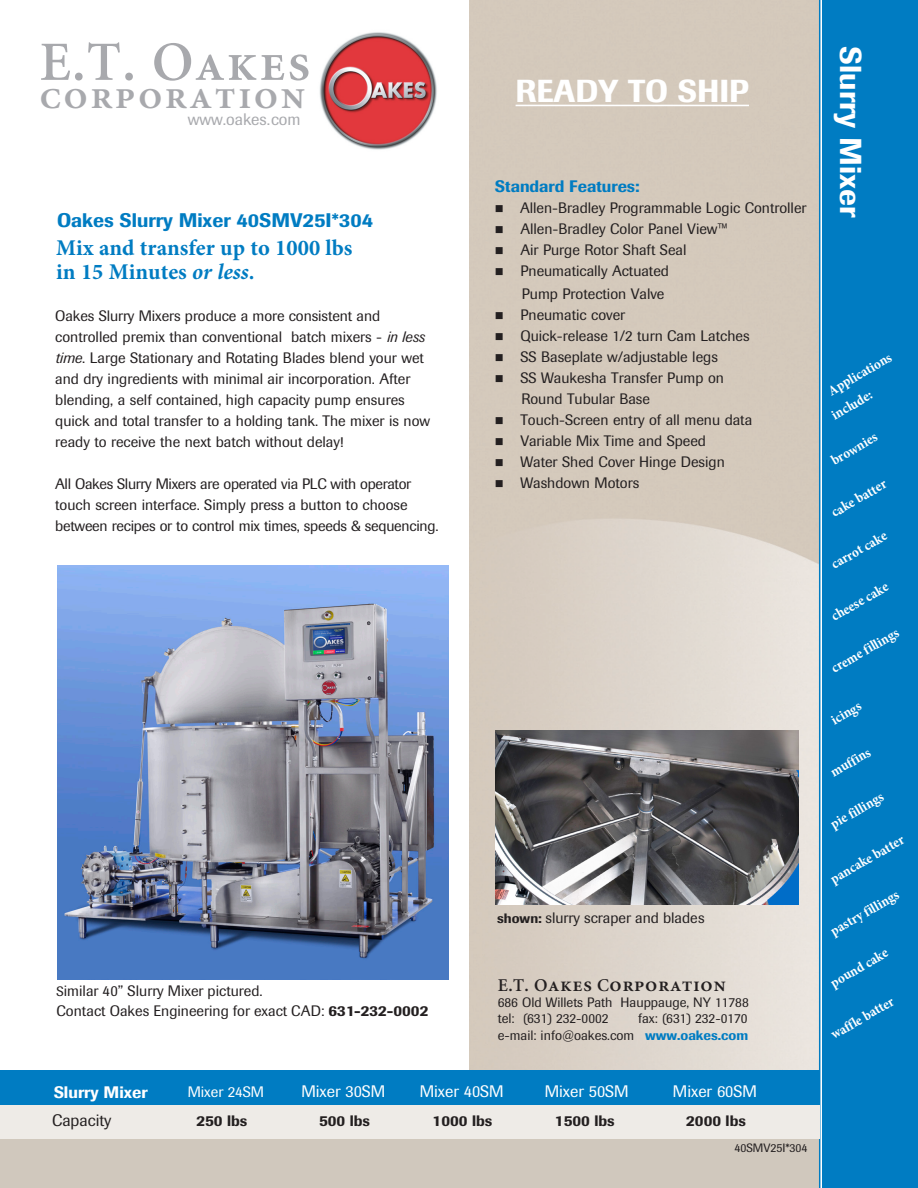
<style>
.page{position:relative;width:918px;height:1188px;background:#fff}
.page>*{position:absolute;margin:0;border:0;box-sizing:border-box;transform-origin:0 0}
.t1{font:55.5px "Minion Semibold SC";letter-spacing:.025em;color:#a8a9ad}
.t2{font:42px "Minion Semibold SC";letter-spacing:.05em;color:#a8a9ad}
.t3{font:500 31.5px "Imago";color:#fff}
.t4{font:500 30px "Imago";color:#fff}
.t5{font:700 22.5px "Minion Pro";color:#007cc2}
.t6{font:21px "Minion Semibold SC";letter-spacing:.025em;color:#231f20}
.t7{font:500 19.5px "Imago";color:#007cc2}
.t8{font:16.5px "Imago";color:#fff}
.t9{font:500 16.5px "Imago";color:#007cc2}
.t10{font:16.5px "Imago";color:#a8a9ad}
.t11{font:500 16.5px "Imago";color:#fff}
.t12{font:16.5px "Imago";color:#231f20}
.t13{font:15px/21px "Imago";color:#231f20}
.t14{font:500 15px "Imago";color:#231f20}
.t15{font:15px "Imago";color:#fff}
.t16{font:700 condensed 14.25px "Minion Pro";color:#fff}
.t17{font:13.5px "Imago";color:#231f20}
.t18{font:12px "Imago";color:#231f20}
.s1{font-style:italic}
.s2{font-size:13.5px}
.s3{font-weight:500}
.s4{font-weight:500;font-size:13.5px}
.s5{font-size:18px}
.s6{font-weight:500;color:#007cc2}
</style>
<div class="page">
<img style="left:469px;top:0;width:350px;height:1070px">
<div style="left:0;top:1136px;width:820px;height:52px;background:#d0c8bd"></div>
<div style="left:823px;top:0;width:95px;height:1188px;background:#007cc2"></div>
<hr style="left:516px;top:105px;width:233px;height:1px;background:#fff">
<div style="left:0;top:1070px;width:820px;height:36px;background:#007cc2"></div>
<hr style="left:819px;top:0;width:1px;height:1188px;background:#007cc2">
<img style="left:319px;top:32px;width:118px;height:118px">
<div style="left:0;top:1105px;width:820px;height:34px;background:#eeebe7"></div>
<img style="left:57px;top:566px;width:391px;height:413px">
<img style="left:496px;top:730px;width:302px;height:175px">
<p class="t1" style="left:40px;top:34px;width:272px">E.T. Oakes</p>
<p class="t2" style="left:40px;top:73px;width:267px">corporation</p>
<p class="t10" style="left:188px;top:109px;width:114px">www.oakes.com</p>
<p class="t7" style="left:57px;top:208px;width:318px">Oakes Slurry Mixer 40SMV25I*304</p>
<p class="t5" style="left:56px;top:232px;width:298px">Mix and transfer up to 1000 lbs</p>
<p class="t5" style="left:56px;top:256px;width:200px">in 15 Minutes <span class="s1">or less</span>.</p>
<p class="t13" style="left:55px;top:305px;width:376px">Oakes Slurry Mixers produce a more consistent and controlled premix than conventional batch mixers - <span class="s1">in less time</span>. Large Stationary and Rotating Blades blend your wet and dry ingredients with minimal air incorporation. After blending, a self contained, high capacity pump ensures quick and total transfer to a holding tank. The mixer is now ready to receive the next batch without delay!</p>
<p class="t13" style="left:55px;top:473px;width:385px">All Oakes Slurry Mixers are operated via PLC with operator touch screen interface. Simply press a button to choose between recipes or to control mix times, speeds &amp; sequencing.</p>
<p class="t3" style="left:516px;top:72px;width:235px">READY TO SHIP</p>
<p class="t9" style="left:495px;top:176px;width:146px">Standard Features:</p>
<p class="t13" style="left:495px;top:198px;width:313px">■ Allen-Bradley Programmable Logic Controller</p>
<p class="t13" style="left:495px;top:219px;width:234px">■ Allen-Bradley Color Panel View™</p>
<p class="t13" style="left:495px;top:240px;width:193px">■ Air Purge Rotor Shaft Seal</p>
<p class="t13" style="left:495px;top:261px;width:176px">■ Pneumatically Actuated</p>
<p class="t13" style="left:522px;top:283px;width:144px">Pump Protection Valve</p>
<p class="t13" style="left:495px;top:304px;width:132px">■ Pneumatic cover</p>
<p class="t13" style="left:495px;top:325px;width:256px">■ Quick-release 1/2 turn Cam Latches</p>
<p class="t13" style="left:495px;top:346px;width:224px">■ SS Baseplate w/adjustable legs</p>
<p class="t13" style="left:495px;top:367px;width:230px">■ SS Waukesha Transfer Pump on</p>
<p class="t13" style="left:521px;top:388px;width:130px">Round Tubular Base</p>
<p class="t13" style="left:495px;top:409px;width:259px">■ Touch-Screen entry of all menu data</p>
<p class="t13" style="left:495px;top:430px;width:213px">■ Variable Mix Time and Speed</p>
<p class="t13" style="left:495px;top:451px;width:231px">■ Water Shed Cover Hinge Design</p>
<p class="t13" style="left:495px;top:472px;width:146px">■ Washdown Motors</p>
<p class="t13" style="left:57px;top:980px;width:208px"><span class="s2">S</span>imilar 40” Slurry Mixer pictured.</p>
<p class="t13" style="left:57px;top:1000px;width:373px">Contact Oakes Engineering for exact CAD: <span class="s3">631-232-0002</span></p>
<p class="t13" style="left:497px;top:907px;width:209px"><span class="s4">shown:</span> slurry scraper and blades</p>
<p class="t6" style="left:498px;top:973px;width:229px"><span class="s5">E.T. O</span>akes <span class="s5">C</span>orporation</p>
<p class="t17" style="left:498px;top:995px;width:252px">686 Old Willets Path Hauppauge, NY 11788</p>
<p class="t17" style="left:498px;top:1011px;width:112px">tel: (631) 232-0002</p>
<p class="t17" style="left:638px;top:1011px;width:111px">fax: (631) 232-0170</p>
<p class="t17" style="left:498px;top:1027px;width:252px">e-mail: info@oakes.com <span class="s6">www.oakes.com</span></p>
<p class="t11" style="left:54px;top:1082px;width:95px">Slurry Mixer</p>
<p class="t15" style="left:188px;top:1083px;width:78px">Mixer 24SM</p>
<p class="t8" style="left:301px;top:1081px;width:85px">Mixer 30SM</p>
<p class="t8" style="left:420px;top:1081px;width:85px">Mixer 40SM</p>
<p class="t8" style="left:545px;top:1081px;width:85px">Mixer 50SM</p>
<p class="t8" style="left:673px;top:1081px;width:85px">Mixer 60SM</p>
<p class="t12" style="left:52px;top:1111px;width:61px">Capacity</p>
<p class="t14" style="left:196px;top:1112px;width:53px">250 lbs</p>
<p class="t14" style="left:319px;top:1112px;width:53px">500 lbs</p>
<p class="t14" style="left:433px;top:1112px;width:61px">1000 lbs</p>
<p class="t14" style="left:555px;top:1112px;width:61px">1500 lbs</p>
<p class="t14" style="left:686px;top:1112px;width:61px">2000 lbs</p>
<p class="t18" style="left:734px;top:1141px;width:75px">40SMV25I*304</p>
<p class="t4" style="left:869px;top:46px;width:172px;rotate:90deg">Slurry Mixer</p>
<p class="t16" style="left:824px;top:383px;width:73px;rotate:-30deg">Applications</p>
<p class="t16" style="left:828px;top:407px;width:46px;rotate:-30deg">include:</p>
<p class="t16" style="left:827px;top:453px;width:53px;rotate:-30deg">brownies</p>
<p class="t16" style="left:827px;top:505px;width:63px;rotate:-30deg">cake batter</p>
<p class="t16" style="left:827px;top:557px;width:63px;rotate:-30deg">carrot cake</p>
<p class="t16" style="left:827px;top:609px;width:65px;rotate:-30deg">cheese cake</p>
<p class="t16" style="left:827px;top:661px;width:77px;rotate:-30deg">creme fillings</p>
<p class="t16" style="left:827px;top:713px;width:34px;rotate:-30deg">icings</p>
<p class="t16" style="left:827px;top:765px;width:45px;rotate:-30deg">muffins</p>
<p class="t16" style="left:827px;top:816px;width:60px;rotate:-30deg">pie fillings</p>
<p class="t16" style="left:827px;top:871px;width:84px;rotate:-30deg">pancake batter</p>
<p class="t16" style="left:827px;top:923px;width:78px;rotate:-30deg">pastry fillings</p>
<p class="t16" style="left:827px;top:975px;width:66px;rotate:-30deg">pound cake</p>
<p class="t16" style="left:827px;top:1027px;width:72px;rotate:-30deg">waffle batter</p>
</div>
